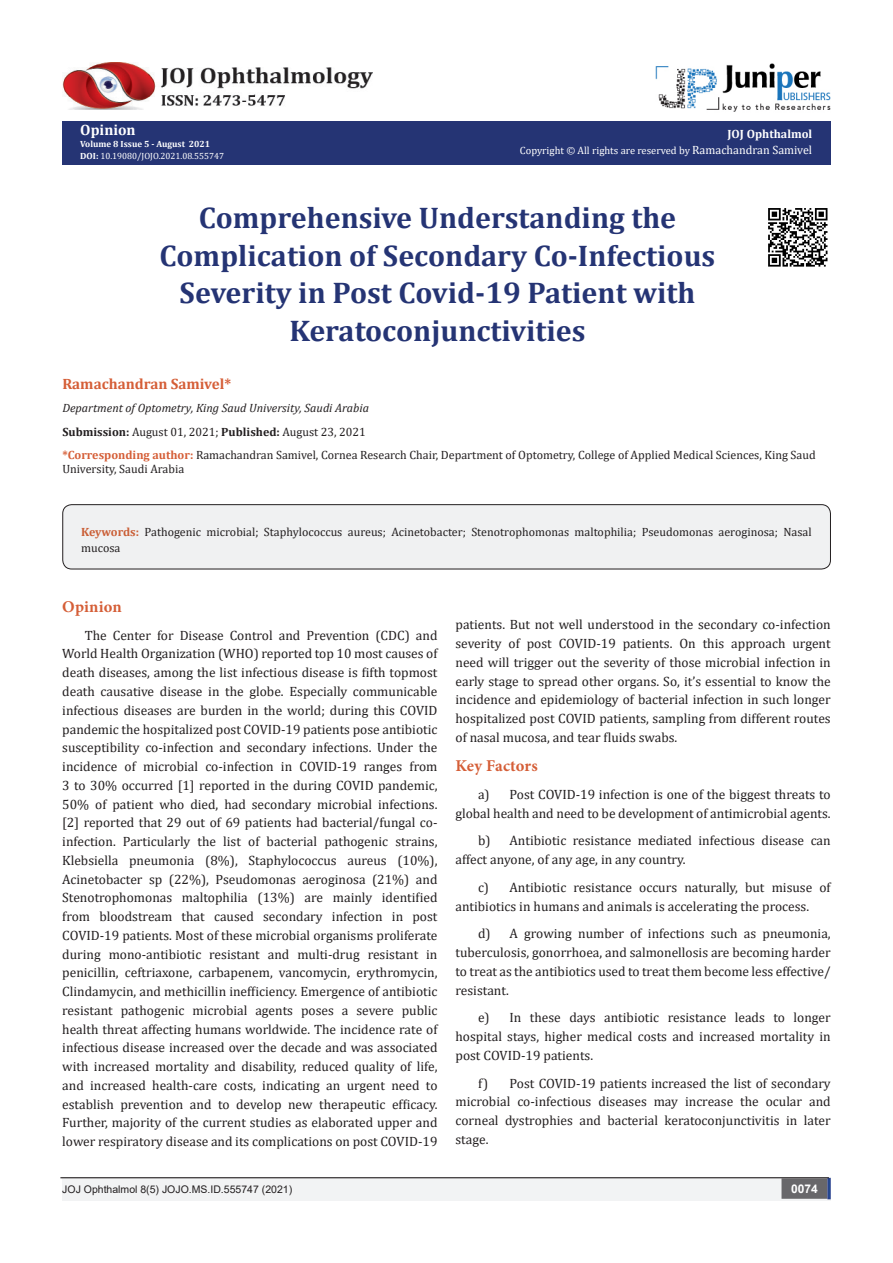
<style>
.page{position:relative;width:893px;height:1263px;background:#fff}
.page>*{position:absolute;margin:0;border:0;box-sizing:border-box;transform-origin:0 0}
.t1{font:700 30px/37.5px "Cambria";color:#253474;text-align:center}
.List_Paragraph{font:700 16.5px "Minion Pro";letter-spacing:.01em;color:#d55e37}
.t2{font:700 15px "Cambria";color:#d55e37}
.t3{font:700 15px "Cambria";color:#fff}
.List_Paragraph-2{font:13.5px/18.8px "Cambria";color:#231f20;text-align:justify}
.t4{font:12px/14.4px "Cambria";color:#231f20}
.t5{font:italic 12px "Cambria";color:#231f20}
.t6{font:700 12px "Cambria";color:#fff}
.t7{font:700 12px "Arial";color:#fff}
.t8{font:10.5px "Cambria";color:#fff}
.t9{font:10.5px "Arial";color:#231f20}
.t10{font:9px "Cambria";color:#fff}
.t11{font:700 9px "Cambria";color:#fff}
.s1{font-weight:700}
.s2{font-size:12px}
.s3{font-weight:700;color:#d55e37}
.s4{font-weight:700;color:#ca5f37}
</style>
<div class="page">
<div style="left:62px;top:121px;width:769px;height:43px;background:#253474"></div>
<div style="left:62px;top:1177px;width:494px;height:24px;background:#f2f3f4"></div>
<div style="left:503px;top:1177px;width:328px;height:24px;background:#f2f3f4"></div>
<div style="left:782px;top:1179px;width:45px;height:19px;background:#68676a"></div>
<div style="left:781px;top:1178px;width:46px;height:21px;border:2px solid #68676a"></div>
<svg style="left:827px;top:1178px;width:4px;height:21px"></svg>
<hr style="left:60px;top:1177px;width:769px;height:1px;background:#231f20">
<img style="left:655px;top:63px;width:176px;height:49px">
<img style="left:62px;top:62px;width:311px;height:48px">
<div style="left:63px;top:505px;width:767px;height:64px;background:#f0f1f2;border-radius:9px"></div>
<div style="left:62px;top:504px;width:769px;height:65px;border:1px solid #231f20;border-radius:9px"></div>
<img style="left:768px;top:208px;width:60px;height:59px">
<p class="t3" style="left:80px;top:119px;width:57px">Opinion</p>
<p class="t11" style="left:80px;top:138px;width:132px">Volume 8 Issue 5 - August 2021</p>
<p class="t10" style="left:80px;top:151px;width:145px"><span class="s1">DOI:</span> 10.19080/JOJO.2021.08.555747</p>
<p class="t6" style="left:727px;top:126px;width:86px">JOJ Ophthalmol</p>
<p class="t8" style="left:520px;top:144px;width:294px">Copyright © All rights are reserved by <span class="s2">Ramachandran Samivel</span></p>
<p class="t1" style="left:160px;top:198px;width:557px">Comprehensive Understanding the Complication of Secondary Co-Infectious Severity in Post Covid-19 Patient with Keratoconjunctivities</p>
<p class="t2" style="left:62px;top:373px;width:170px">Ramachandran Samivel*</p>
<p class="t5" style="left:62px;top:400px;width:308px">Department of Optometry, King Saud University, Saudi Arabia</p>
<p class="t4" style="left:62px;top:424px;width:305px"><span class="s1">Submission:</span> August 01, 2021; <span class="s1">Published:</span> August 23, 2021</p>
<p class="t4" style="left:62px;top:448px;width:755px"><span class="s3">*Corresponding author:</span> Ramachandran Samivel, Cornea Research Chair, Department of Optometry, College of Applied Medical Sciences, King Saud<br>University, Saudi Arabia</p>
<p class="t4" style="left:81px;top:524px;width:732px;line-height:15.8px"><span class="s4">Keywords:</span> Pathogenic microbial; Staphylococcus aureus; Acinetobacter; Stenotrophomonas maltophilia; Pseudomonas aeroginosa; Nasal mucosa</p>
<p class="List_Paragraph" style="left:62px;top:595px;width:61px">Opinion</p>
<p class="List_Paragraph-2" style="left:62px;top:626px;width:377px;text-indent:22px">The Center for Disease Control and Prevention (CDC) and World Health Organization (WHO) reported top 10 most causes of death diseases, among the list infectious disease is fifth topmost death causative disease in the globe. Especially communicable infectious diseases are burden in the world; during this COVID pandemic the hospitalized post COVID-19 patients pose antibiotic susceptibility co-infection and secondary infections. Under the incidence of microbial co-infection in COVID-19 ranges from 3 to 30% occurred [1] reported in the during COVID pandemic, 50% of patient who died, had secondary microbial infections. [2] reported that 29 out of 69 patients had bacterial/fungal co&shy;infection. Particularly the list of bacterial pathogenic strains, Klebsiella pneumonia (8%), Staphylococcus aureus (10%), Acinetobacter sp (22%), Pseudomonas aeroginosa (21%) and Stenotrophomonas maltophilia (13%) are mainly identified from bloodstream that caused secondary infection in post COVID-19 patients. Most of these microbial organisms proliferate during mono-antibiotic resistant and multi-drug resistant in penicillin, ceftriaxone, carbapenem, vancomycin, erythromycin, Clindamycin, and methicillin inefficiency. Emergence of antibiotic resistant pathogenic microbial agents poses a severe public health threat affecting humans worldwide. The incidence rate of infectious disease increased over the decade and was associated with increased mortality and disability, reduced quality of life, and increased health-care costs, indicating an urgent need to establish prevention and to develop new therapeutic efficacy.<br>Further, majority of the current studies as elaborated upper and lower respiratory disease and its complications on post COVID-19</p>
<p class="List_Paragraph-2" style="left:455px;top:615px;width:377px">patients. But not well understood in the secondary co-infection severity of post COVID-19 patients. On this approach urgent need will trigger out the severity of those microbial infection in early stage to spread other organs. So, it’s essential to know the incidence and epidemiology of bacterial infection in such longer hospitalized post COVID patients, sampling from different routes of nasal mucosa, and tear fluids swabs.</p>
<p class="List_Paragraph" style="left:455px;top:754px;width:84px">Key Factors</p>
<p class="List_Paragraph-2" style="left:455px;top:785px;width:377px;text-align:right">a) Post COVID-19 infection is one of the biggest threats to global health and need to be development of antimicrobial agents.</p>
<p class="List_Paragraph-2" style="left:455px;top:831px;width:377px;text-indent:22px">b) Antibiotic resistance mediated infectious disease can affect anyone, of any age, in any country.</p>
<p class="List_Paragraph-2" style="left:455px;top:878px;width:377px;text-indent:22px">c) Antibiotic resistance occurs naturally, but misuse of antibiotics in humans and animals is accelerating the process.</p>
<p class="List_Paragraph-2" style="left:455px;top:924px;width:377px;text-indent:22px">d) A growing number of infections such as pneumonia, tuberculosis, gonorrhoea, and salmonellosis are becoming harder to treat as the antibiotics used to treat them become less effective/ resistant.</p>
<p class="List_Paragraph-2" style="left:455px;top:1008px;width:377px;text-indent:22px">e) In these days antibiotic resistance leads to longer hospital stays, higher medical costs and increased mortality in post COVID-19 patients.</p>
<p class="List_Paragraph-2" style="left:455px;top:1073px;width:377px;text-indent:22px">f) Post COVID-19 patients increased the list of secondary microbial co-infectious diseases may increase the ocular and corneal dystrophies and bacterial keratoconjunctivitis in later stage.</p>
<p class="t9" style="left:62px;top:1182px;width:231px">JOJ Ophthalmol 8(5) JOJO.MS.ID.555747 (2021)</p>
<p class="t7" style="left:791px;top:1180px;width:28px">0074</p>
</div>
